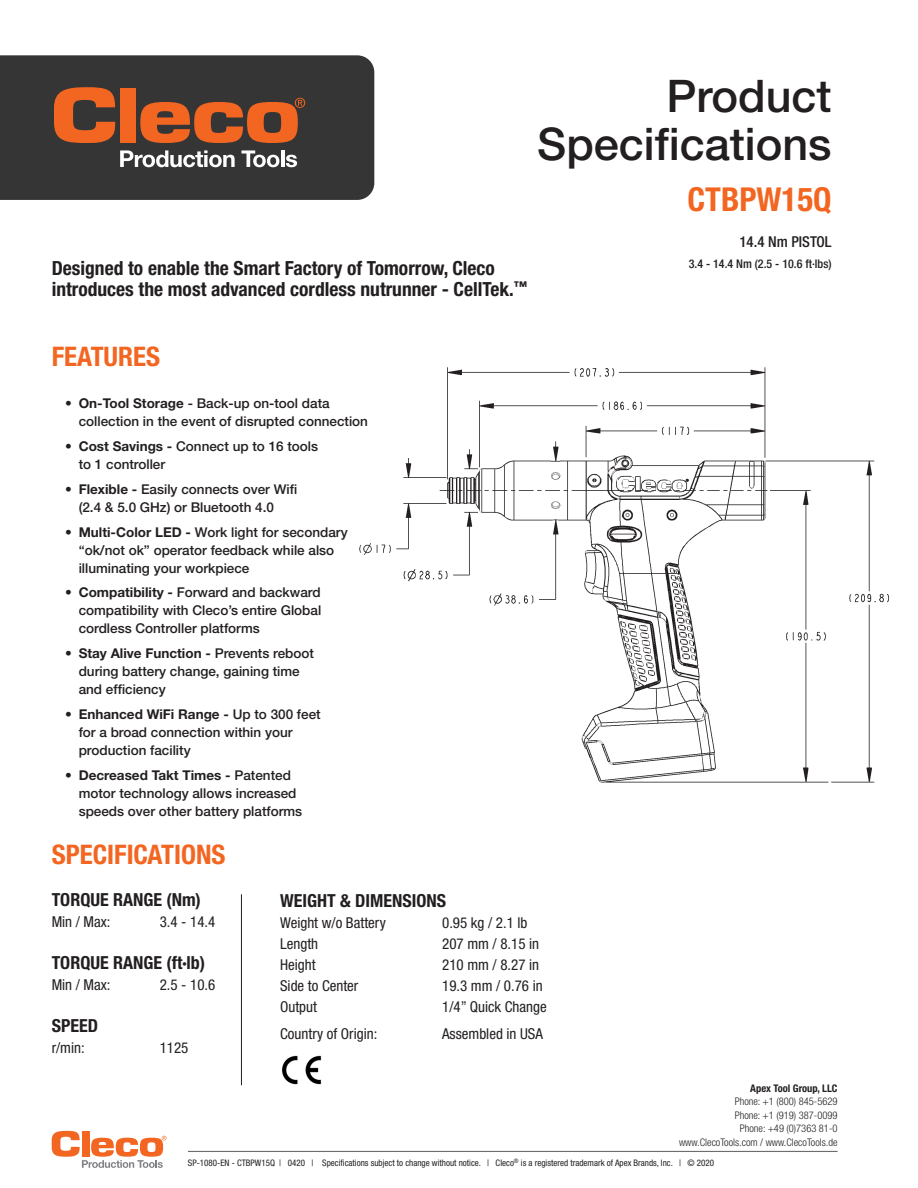
<style>
.page{position:relative;width:918px;height:1188px;background:#fff}
.page>*{position:absolute;margin:0;border:0;box-sizing:border-box;transform-origin:0 0}
.t1{font:500 45px/48px "Helvetica Neue LT Pro";color:#231f20;text-align:right}
.t2{font:700 condensed 33px "Helvetica Neue LT Pro";color:#f36621}
.t3{font:700 condensed 27px "Helvetica Neue LT Pro";color:#f36621}
.t4{font:700 condensed 19.5px/21px "Helvetica Neue LT Pro";color:#231f20}
.t5{font:700 condensed 18px "Helvetica Neue LT Pro";color:#231f20}
.t6{font:condensed 15px "Helvetica Neue LT Pro";color:#231f20}
.t7{font:500 condensed 15px "Helvetica Neue LT Pro";color:#231f20}
.t8{font:500 13.5px/18px "Helvetica Neue LT Pro";color:#231f20}
.t9{font:500 condensed 12px "Helvetica Neue LT Pro";color:#231f20}
.t10{font:300 condensed 10.5px/13.5px "Helvetica Neue LT Pro";color:#231f20;text-align:right}
.t11{font:700 condensed 10.5px "Helvetica Neue LT Pro";color:#231f20}
.t12{font:condensed 9px "Helvetica Neue LT Pro";color:#231f20}
.s1{font-weight:700}
</style>
<div class="page">
<svg style="left:52px;top:1131px;width:114px;height:37px"></svg>
<hr style="left:188px;top:1151px;width:650px;height:1px;background:#6c6d70">
<div style="left:0;top:55px;width:374px;height:145px;background:#363536"></div>
<svg style="left:54px;top:87px;width:61px;height:56px;background:#ae5428"></svg>
<div style="left:120px;top:88px;width:16px;height:55px;background:#f36621"></div>
<svg style="left:140px;top:98px;width:165px;height:45px;background:#a55129"></svg>
<svg style="left:120px;top:150px;width:115px;height:17px"></svg>
<svg style="left:242px;top:150px;width:37px;height:17px"></svg>
<hr style="left:281px;top:150px;width:3px;height:17px;background:#fff">
<svg style="left:286px;top:155px;width:11px;height:12px"></svg>
<hr style="left:241px;top:894px;width:1px;height:191px;background:#231f20">
<img style="left:281px;top:1055px;width:41px;height:30px">
<img style="left:359px;top:367px;width:530px;height:416px">
<h3 class="t4" style="left:52px;top:258px;width:477px">Designed to enable the Smart Factory of Tomorrow, Cleco introduces the most advanced cordless nutrunner - CellTek.<sup>™</sup></h3>
<h1 class="t1" style="left:537px;top:72px;width:296px">Product<br>Specifications</h1>
<p class="t2" style="left:687px;top:180px;width:146px">CTBPW15Q</p>
<p class="t7" style="left:739px;top:233px;width:94px">14.4 Nm PISTOL</p>
<p class="t9" style="left:689px;top:257px;width:144px">3.4 - 14.4 Nm (2.5 - 10.6 ft·lbs)</p>
<h3 class="t3" style="left:52px;top:340px;width:110px">FEATURES</h3>
<p class="t8" style="left:79px;top:395px;width:291px;text-indent:-14px"><span class="s1">• On-Tool Storage</span> - Back-up on-tool data collection in the event of disrupted connection</p>
<p class="t8" style="left:79px;top:437px;width:241px;text-indent:-14px"><span class="s1">• Cost Savings -</span> Connect up to 16 tools to 1 controller</p>
<p class="t8" style="left:79px;top:480px;width:220px;text-indent:-14px"><span class="s1">• Flexible -</span> Easily connects over Wifi (2.4 &amp; 5.0 GHz) or Bluetooth 4.0</p>
<p class="t8" style="left:79px;top:523px;width:271px;text-indent:-14px"><span class="s1">• Multi-Color LED -</span> Work light for secondary “ok/not ok” operator feedback while also illuminating your workpiece</p>
<p class="t8" style="left:79px;top:584px;width:244px;text-align:justify;text-indent:-14px"><span class="s1">• Compatibility -</span> Forward and backward compatibility with Cleco’s entire Global cordless Controller platforms</p>
<p class="t8" style="left:79px;top:644px;width:237px;text-indent:-13px"><span class="s1">• Stay Alive Function -</span> Prevents reboot during battery change, gaining time and efficiency</p>
<p class="t8" style="left:79px;top:705px;width:244px;text-indent:-14px"><span class="s1">• Enhanced WiFi Range -</span> Up to 300 feet for a broad connection within your production facility</p>
<p class="t8" style="left:79px;top:766px;width:225px;text-indent:-14px"><span class="s1">• Decreased Takt Times -</span> Patented motor technology allows increased speeds over other battery platforms</p>
<p class="t3" style="left:52px;top:839px;width:175px">SPECIFICATIONS</p>
<p class="t5" style="left:52px;top:889px;width:151px">TORQUE RANGE (Nm)</p>
<p class="t6" style="left:52px;top:913px;width:60px">Min / Max:</p>
<p class="t6" style="left:160px;top:913px;width:57px">3.4 - 14.4</p>
<p class="t5" style="left:52px;top:952px;width:155px">TORQUE RANGE (ft·lb)</p>
<p class="t6" style="left:52px;top:976px;width:60px">Min / Max:</p>
<p class="t6" style="left:160px;top:976px;width:57px">2.5 - 10.6</p>
<p class="t5" style="left:52px;top:1015px;width:48px">SPEED</p>
<p class="t6" style="left:52px;top:1039px;width:35px">r/min:</p>
<p class="t6" style="left:160px;top:1039px;width:30px">1125</p>
<p class="t5" style="left:280px;top:890px;width:167px">WEIGHT &amp; DIMENSIONS</p>
<p class="t6" style="left:280px;top:914px;width:107px">Weight w/o Battery</p>
<p class="t6" style="left:442px;top:914px;width:87px">0.95 kg / 2.1 lb</p>
<p class="t6" style="left:280px;top:935px;width:40px">Length</p>
<p class="t6" style="left:442px;top:935px;width:99px">207 mm / 8.15 in</p>
<p class="t6" style="left:280px;top:956px;width:37px">Height</p>
<p class="t6" style="left:442px;top:956px;width:99px">210 mm / 8.27 in</p>
<p class="t6" style="left:280px;top:977px;width:80px">Side to Center</p>
<p class="t6" style="left:442px;top:977px;width:102px">19.3 mm / 0.76 in</p>
<p class="t6" style="left:280px;top:998px;width:38px">Output</p>
<p class="t6" style="left:442px;top:998px;width:106px">1/4” Quick Change</p>
<p class="t6" style="left:280px;top:1025px;width:99px">Country of Origin:</p>
<p class="t6" style="left:442px;top:1025px;width:102px">Assembled in USA</p>
<p class="t11" style="left:750px;top:1082px;width:89px">Apex Tool Group, LLC</p>
<p class="t10" style="left:679px;top:1095px;width:160px">Phone: +1 (800) 845-5629<br>Phone: +1 (919) 387-0099<br>Phone: +49 (0)7363 81-0 www.ClecoTools.com / www.ClecoTools.de</p>
<p class="t12" style="left:188px;top:1158px;width:528px">SP-1080-EN - CTBPW15Q | 0420 | Specifications subject to change without notice. | Cleco<sup>®</sup> is a registered trademark of Apex Brands, Inc. | © 2020</p>
</div>
